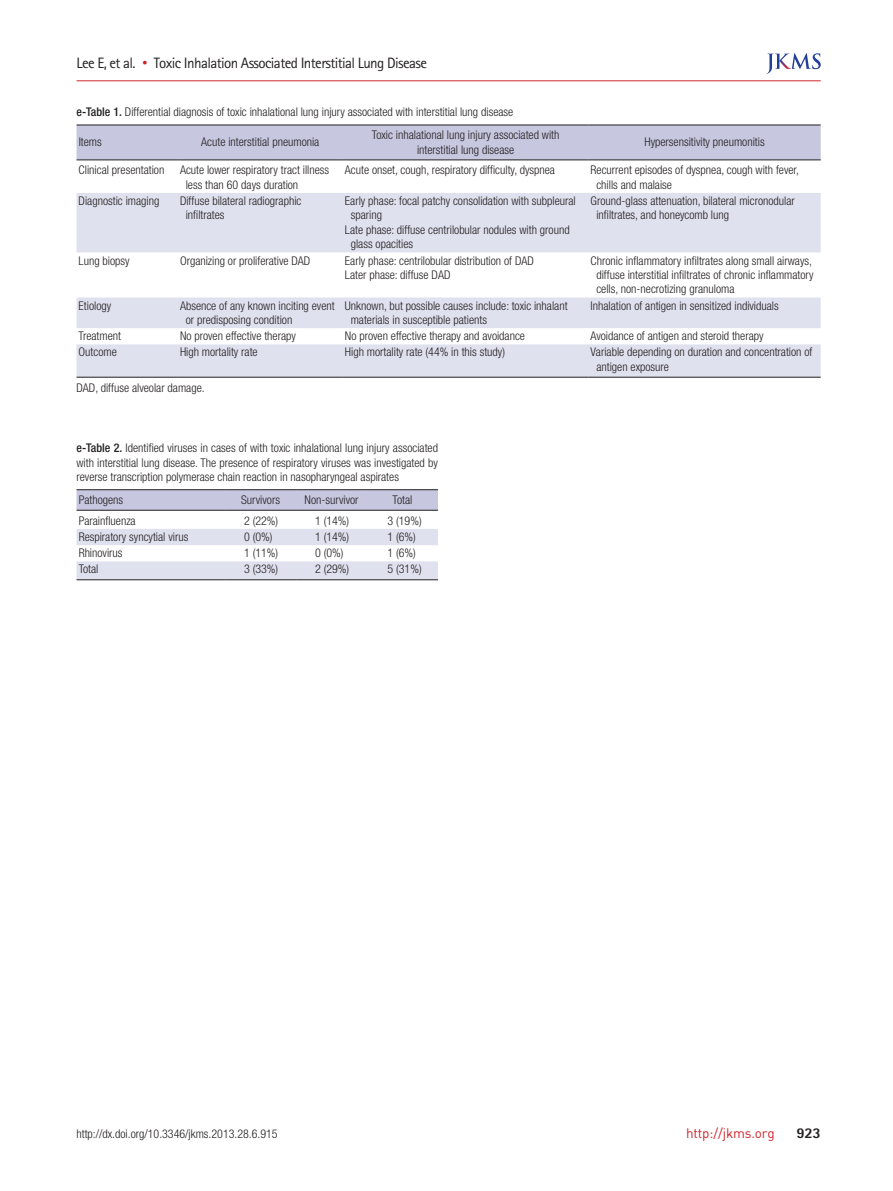
<style>
.page{position:relative;width:893px;height:1191px;background:#fff}
.page>*{position:absolute;margin:0;border:0;box-sizing:border-box;transform-origin:0 0}
.t1{font:15px "Rotis Sans Serif Std";letter-spacing:-.04em;color:#231f20}
.t2{font:800 15px "Rotis Sans Serif Std";color:#231f20}
.t3{font:13.5px "Dinreg";letter-spacing:-.01em;color:#d1232a}
.t4{font:300 condensed 12px/14.4px "Helvetica Neue LT Std";color:#231f20}
.s1{font-family:"Dotum";color:#d1232a}
.s2{font-weight:500}
</style>
<div class="page">
<hr style="left:77px;top:80px;width:744px;height:1px;background:#d1232a">
<svg style="left:766px;top:53px;width:55px;height:21px"></svg>
<div style="left:77px;top:126px;width:744px;height:34px;background:#c7c7e0"></div>
<svg style="left:77px;top:193px;width:744px;height:184px;fill:#e0e1ee"></svg>
<hr style="left:77px;top:125px;width:101px;height:1px;background:#231f20">
<hr style="left:178px;top:125px;width:165px;height:1px;background:#231f20">
<hr style="left:343px;top:125px;width:245px;height:1px;background:#231f20">
<hr style="left:588px;top:125px;width:233px;height:1px;background:#231f20">
<hr style="left:77px;top:160px;width:101px;height:1px;background:#231f20">
<hr style="left:178px;top:160px;width:165px;height:1px;background:#231f20">
<hr style="left:343px;top:160px;width:245px;height:1px;background:#231f20">
<hr style="left:588px;top:160px;width:233px;height:1px;background:#231f20">
<hr style="left:77px;top:377px;width:101px;height:1px;background:#231f20">
<hr style="left:178px;top:377px;width:165px;height:1px;background:#231f20">
<hr style="left:343px;top:377px;width:245px;height:1px;background:#231f20">
<hr style="left:588px;top:377px;width:233px;height:1px;background:#231f20">
<svg style="left:77px;top:490px;width:361px;height:20px"></svg>
<svg style="left:77px;top:529px;width:361px;height:50px"></svg>
<hr style="left:77px;top:489px;width:148px;height:1px;background:#231f20">
<hr style="left:225px;top:489px;width:71px;height:1px;background:#231f20">
<hr style="left:296px;top:489px;width:71px;height:1px;background:#231f20">
<hr style="left:367px;top:489px;width:71px;height:1px;background:#231f20">
<hr style="left:77px;top:510px;width:148px;height:1px;background:#231f20">
<hr style="left:225px;top:510px;width:71px;height:1px;background:#231f20">
<hr style="left:296px;top:510px;width:71px;height:1px;background:#231f20">
<hr style="left:367px;top:510px;width:71px;height:1px;background:#231f20">
<hr style="left:77px;top:579px;width:148px;height:1px;background:#231f20">
<hr style="left:225px;top:579px;width:71px;height:1px;background:#231f20">
<hr style="left:296px;top:579px;width:71px;height:1px;background:#231f20">
<hr style="left:367px;top:579px;width:71px;height:1px;background:#231f20">
<p class="t1" style="left:77px;top:54px;width:352px">Lee E, et al. <span class="s1">•</span> Toxic Inhalation Associated Interstitial Lung Disease</p>
<p class="t4" style="left:77px;top:105px;width:438px"><span class="s2">e-Table 1.</span> Differential diagnosis of toxic inhalational lung injury associated with interstitial lung disease</p>
<p class="t4" style="left:79px;top:135px;width:25px">Items</p>
<p class="t4" style="left:201px;top:135px;width:120px">Acute interstitial pneumonia</p>
<p class="t4" style="left:372px;top:128px;width:189px;text-align:center">Toxic inhalational lung injury associated with interstitial lung disease</p>
<p class="t4" style="left:644px;top:135px;width:122px">Hypersensitivity pneumonitis</p>
<p class="t4" style="left:79px;top:163px;width:87px">Clinical presentation</p>
<p class="t4" style="left:186px;top:163px;width:145px;text-indent:-6px">Acute lower respiratory tract illness less than 60 days duration</p>
<p class="t4" style="left:345px;top:163px;width:212px">Acute onset, cough, respiratory difficulty, dyspnea</p>
<p class="t4" style="left:596px;top:163px;width:204px;text-indent:-6px">Recurrent episodes of dyspnea, cough with fever, chills and malaise</p>
<p class="t4" style="left:79px;top:193px;width:82px">Diagnostic imaging</p>
<p class="t4" style="left:186px;top:193px;width:117px;text-indent:-6px">Diffuse bilateral radiographic infiltrates</p>
<p class="t4" style="left:345px;top:193px;width:232px">Early phase: focal patchy consolidation with subpleural</p>
<p class="t4" style="left:596px;top:193px;width:200px;text-indent:-6px">Ground-glass attenuation, bilateral micronodular infiltrates, and honeycomb lung</p>
<p class="t4" style="left:351px;top:208px;width:33px">sparing</p>
<p class="t4" style="left:345px;top:222px;width:226px">Late phase: diffuse centrilobular nodules with ground</p>
<p class="t4" style="left:351px;top:237px;width:64px">glass opacities</p>
<p class="t4" style="left:79px;top:253px;width:53px">Lung biopsy</p>
<p class="t4" style="left:180px;top:253px;width:132px">Organizing or proliferative DAD</p>
<p class="t4" style="left:345px;top:253px;width:190px">Early phase: centrilobular distribution of DAD<br>Later phase: diffuse DAD</p>
<p class="t4" style="left:596px;top:253px;width:219px;text-indent:-6px">Chronic inflammatory infiltrates along small airways, diffuse interstitial infiltrates of chronic inflammatory cells, non-necrotizing granuloma</p>
<p class="t4" style="left:79px;top:298px;width:34px">Etiology</p>
<p class="t4" style="left:186px;top:298px;width:150px;text-indent:-6px">Absence of any known inciting event or predisposing condition</p>
<p class="t4" style="left:351px;top:298px;width:218px;text-indent:-6px">Unknown, but possible causes include: toxic inhalant materials in susceptible patients</p>
<p class="t4" style="left:591px;top:298px;width:190px">Inhalation of antigen in sensitized individuals</p>
<p class="t4" style="left:79px;top:329px;width:44px">Treatment</p>
<p class="t4" style="left:180px;top:329px;width:117px">No proven effective therapy</p>
<p class="t4" style="left:345px;top:329px;width:182px">No proven effective therapy and avoidance</p>
<p class="t4" style="left:591px;top:329px;width:174px">Avoidance of antigen and steroid therapy</p>
<p class="t4" style="left:79px;top:345px;width:40px">Outcome</p>
<p class="t4" style="left:180px;top:345px;width:79px">High mortality rate</p>
<p class="t4" style="left:345px;top:345px;width:162px">High mortality rate (44% in this study)</p>
<p class="t4" style="left:596px;top:345px;width:218px;text-indent:-6px">Variable depending on duration and concentration of antigen exposure</p>
<p class="t4" style="left:77px;top:380px;width:130px">DAD, diffuse alveolar damage.</p>
<p class="t4" style="left:77px;top:441px;width:363px;text-align:justify"><span class="s2">e-Table 2.</span> Identified viruses in cases of with toxic inhalational lung injury associated with interstitial lung disease. The presence of respiratory viruses was investigated by reverse transcription polymerase chain reaction in nasopharyngeal aspirates</p>
<p class="t4" style="left:79px;top:492px;width:46px">Pathogens</p>
<p class="t4" style="left:241px;top:492px;width:40px">Survivors</p>
<p class="t4" style="left:305px;top:492px;width:55px">Non-survivor</p>
<p class="t4" style="left:393px;top:492px;width:21px">Total</p>
<p class="t4" style="left:79px;top:513px;width:59px">Parainfluenza</p>
<p class="t4" style="left:244px;top:513px;width:36px">2 (22%)</p>
<p class="t4" style="left:315px;top:513px;width:36px">1 (14%)</p>
<p class="t4" style="left:388px;top:513px;width:36px">3 (19%)</p>
<p class="t4" style="left:79px;top:529px;width:111px">Respiratory syncytial virus</p>
<p class="t4" style="left:244px;top:529px;width:30px">0 (0%)</p>
<p class="t4" style="left:315px;top:529px;width:36px">1 (14%)</p>
<p class="t4" style="left:388px;top:529px;width:30px">1 (6%)</p>
<p class="t4" style="left:79px;top:545px;width:45px">Rhinovirus</p>
<p class="t4" style="left:244px;top:545px;width:36px">1 (11%)</p>
<p class="t4" style="left:315px;top:545px;width:30px">0 (0%)</p>
<p class="t4" style="left:388px;top:545px;width:30px">1 (6%)</p>
<p class="t4" style="left:79px;top:562px;width:21px">Total</p>
<p class="t4" style="left:244px;top:562px;width:36px">3 (33%)</p>
<p class="t4" style="left:315px;top:562px;width:36px">2 (29%)</p>
<p class="t4" style="left:388px;top:562px;width:36px">5 (31%)</p>
<p class="t4" style="left:77px;top:1126px;width:203px">http://dx.doi.org/10.3346/jkms.2013.28.6.915</p>
<p class="t3" style="left:686px;top:1124px;width:90px">http://jkms.org</p>
<p class="t2" style="left:796px;top:1123px;width:26px">923</p>
</div>
